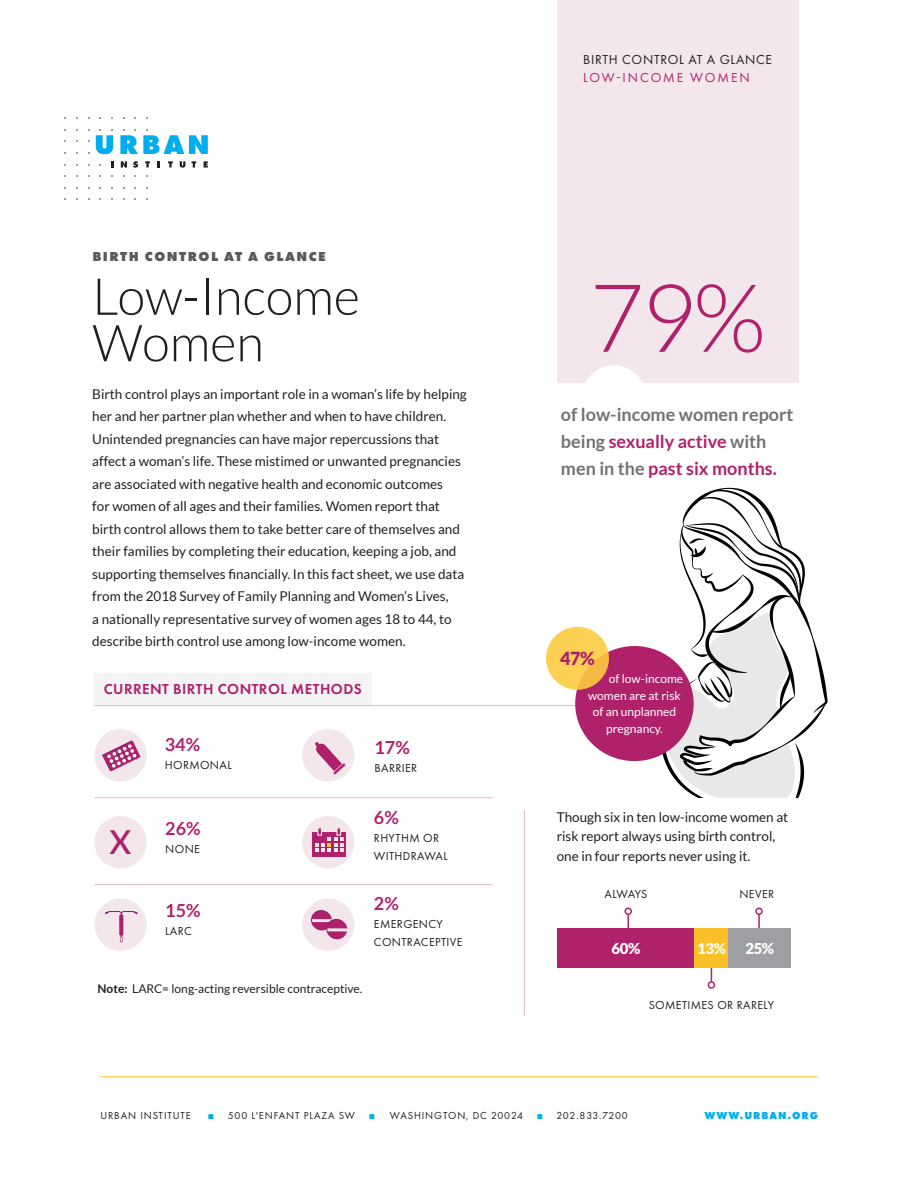
<style>
.page{position:relative;width:918px;height:1188px;background:#fff}
.page>*{position:absolute;margin:0;border:0;box-sizing:border-box;transform-origin:0 0}
.t1{font:300 94.5px "Lato";color:#b0216c}
.t2{font:300 51px/46.5px "Lato";color:#231f20}
.t3{font:600 33px "Lato";color:#b0216c}
.t4{font:700 18px/27px "Lato";color:#717275}
.t5{font:700 18px "Lato";color:#b0216c}
.t6{font:900 18px "Lato";color:#b0216c}
.t7{font:600 15px "Futura PT";letter-spacing:.03em;color:#b0216c}
.t8{font:900 15px "Lato";color:#fff}
.t9{font:13.5px/22.5px "Lato";color:#231f20}
.t10{font:800 13.5px "Futura PT";letter-spacing:.11em;color:#5c595a}
.t11{font:13.5px "Futura PT";letter-spacing:.05em;color:#231f20}
.t12{font:13.5px "Futura PT";letter-spacing:.14em;color:#b0216c}
.t13{font:12px/18px "Futura PT";letter-spacing:.03em;color:#231f20}
.t14{font:12px "Lato";color:#fff}
.t15{font:12px "Lato";color:#231f20}
.t16{font:10.5px "Futura PT";letter-spacing:.085em;color:#231f20}
.t17{font:10.5px "Futura PT";letter-spacing:.05em;color:#231f20}
.t18{font:800 10.5px "Futura PT";letter-spacing:.085em;color:#00aeef}
.s1{font-weight:700}
.s2{color:#b0216c}
.s3{font-family:"Arial";color:#00aeef}
</style>
<div class="page">
<hr style="left:100px;top:1076px;width:717px;height:1px;background:#fbc027">
<svg style="left:642px;top:488px;width:186px;height:310px"></svg>
<div style="left:94px;top:673px;width:278px;height:32px;background:#f4f4f4"></div>
<div style="left:557px;top:0;width:242px;height:382px;background:#f4e7ec"></div>
<svg style="left:111px;top:161px;width:2px;height:7px"></svg>
<svg style="left:121px;top:161px;width:6px;height:7px"></svg>
<svg style="left:133px;top:161px;width:5px;height:7px"></svg>
<svg style="left:145px;top:161px;width:5px;height:7px"></svg>
<svg style="left:158px;top:161px;width:2px;height:7px"></svg>
<svg style="left:168px;top:161px;width:5px;height:7px"></svg>
<svg style="left:180px;top:161px;width:5px;height:7px"></svg>
<svg style="left:192px;top:161px;width:4px;height:7px"></svg>
<svg style="left:204px;top:161px;width:4px;height:7px"></svg>
<svg style="left:120px;top:129px;width:88px;height:25px"></svg>
<svg style="left:96px;top:129px;width:17px;height:25px"></svg>
<div style="left:94px;top:729px;width:53px;height:52px;background:#f4e7ec;border-radius:50%"></div>
<div style="left:302px;top:729px;width:52px;height:52px;background:#f4e7ec;border-radius:50%"></div>
<svg style="left:102px;top:740px;width:39px;height:31px"></svg>
<div style="left:302px;top:816px;width:52px;height:52px;background:#f4e7ec;border-radius:50%"></div>
<div style="left:94px;top:899px;width:53px;height:52px;background:#f4e7ec;border-radius:50%"></div>
<div style="left:94px;top:816px;width:53px;height:52px;background:#f4e7ec;border-radius:50%"></div>
<div style="left:302px;top:899px;width:52px;height:52px;background:#f4e7ec;border-radius:50%"></div>
<svg style="left:311px;top:910px;width:20px;height:20px"></svg>
<div style="left:312px;top:911px;width:20px;height:19px;background:#b0216c;border-radius:50%"></div>
<hr style="left:312px;top:919px;width:20px;height:3px;background:#f4e7ec">
<hr style="left:94px;top:705px;width:493px;height:1px;background:#e0b7c6">
<hr style="left:524px;top:810px;width:1px;height:206px;background:#e0b7c6">
<div style="left:581px;top:365px;width:65px;height:65px;background:#fff;border-radius:50%"></div>
<div style="left:575px;top:646px;width:119px;height:115px;background:#b0216c;border-radius:50%"></div>
<svg style="left:546px;top:627px;width:63px;height:63px;background:#facb50"></svg>
<svg style="left:326px;top:919px;width:20px;height:20px"></svg>
<div style="left:327px;top:919px;width:20px;height:20px;background:#b0216c;border-radius:50%"></div>
<hr style="left:327px;top:928px;width:20px;height:3px;background:#f4e7ec">
<hr style="left:94px;top:798px;width:398px;height:1px;background:#e0b7c6">
<hr style="left:94px;top:884px;width:398px;height:1px;background:#e0b7c6">
<hr style="left:627px;top:914px;width:2px;height:42px;background:#b0216c">
<div style="left:624px;top:908px;width:8px;height:7px;border:2px solid #b0216c;border-radius:50%"></div>
<hr style="left:711px;top:940px;width:1px;height:42px;background:#b0216c">
<div style="left:708px;top:981px;width:7px;height:8px;border:2px solid #b0216c;border-radius:50%"></div>
<hr style="left:758px;top:914px;width:2px;height:42px;background:#b0216c">
<div style="left:755px;top:908px;width:8px;height:7px;border:2px solid #b0216c;border-radius:50%"></div>
<div style="left:557px;top:928px;width:138px;height:40px;background:#b0216c"></div>
<div style="left:695px;top:928px;width:33px;height:40px;background:#fbc027"></div>
<div style="left:728px;top:928px;width:63px;height:40px;background:#9d9fa2"></div>
<div style="left:312px;top:832px;width:34px;height:24px;background:#b0216c"></div>
<svg style="left:317px;top:828px;width:5px;height:8px"></svg>
<svg style="left:336px;top:828px;width:5px;height:8px"></svg>
<svg style="left:315px;top:837px;width:28px;height:15px"></svg>
<svg style="left:315px;top:742px;width:30px;height:33px"></svg>
<svg style="left:105px;top:911px;width:33px;height:31px"></svg>
<p class="t10" style="left:92px;top:248px;width:235px">BIRTH CONTROL AT A GLANCE</p>
<p class="t2" style="left:92px;top:273px;width:269px">Low-Income<br>Women</p>
<p class="t9" style="left:92px;top:383px;width:376px">Birth control plays an important role in a woman’s life by helping her and her partner plan whether and when to have children.<br>Unintended pregnancies can have major repercussions that affect a woman’s life. These mistimed or unwanted pregnancies are associated with negative health and economic outcomes<br>for women of all ages and their families. Women report that birth control allows them to take better care of themselves and their families by completing their education, keeping a job, and supporting themselves financially. In this fact sheet, we use data from the 2018 Survey of Family Planning and Women’s Lives,<br>a nationally representative survey of women ages 18 to 44, to describe birth control use among low-income women.</p>
<p class="t7" style="left:104px;top:679px;width:260px">CURRENT BIRTH CONTROL METHODS</p>
<p class="t3" style="left:110px;top:818px;width:23px">X</p>
<p class="t5" style="left:165px;top:735px;width:37px">34%</p>
<p class="t13" style="left:165px;top:756px;width:68px">HORMONAL</p>
<p class="t5" style="left:165px;top:818px;width:37px">26%</p>
<p class="t13" style="left:165px;top:840px;width:36px">NONE</p>
<p class="t5" style="left:165px;top:901px;width:37px">15%</p>
<p class="t13" style="left:165px;top:922px;width:28px">LARC</p>
<p class="t5" style="left:375px;top:737px;width:37px">17%</p>
<p class="t13" style="left:375px;top:759px;width:44px">BARRIER</p>
<p class="t5" style="left:374px;top:807px;width:26px">6%</p>
<p class="t13" style="left:374px;top:829px;width:75px">RHYTHM OR<br>WITHDRAWAL</p>
<p class="t5" style="left:374px;top:893px;width:26px">2%</p>
<p class="t13" style="left:374px;top:915px;width:71px">EMERGENCY</p>
<p class="t13" style="left:374px;top:933px;width:90px">CONTRACEPTIVE</p>
<p class="t15" style="left:98px;top:982px;width:266px"><span class="s1">Note:</span> LARC= long-acting reversible contraceptive.</p>
<p class="t11" style="left:583px;top:52px;width:190px">BIRTH CONTROL AT A GLANCE</p>
<p class="t12" style="left:583px;top:70px;width:168px">LOW-INCOME WOMEN</p>
<p class="t1" style="left:589px;top:267px;width:178px">79%</p>
<p class="t4" style="left:561px;top:400px;width:234px">of low-income women report being <span class="s2">sexually active</span> with men in the <span class="s2">past six months.</span></p>
<p class="t6" style="left:560px;top:648px;width:36px">47%</p>
<p class="t14" style="left:609px;top:672px;width:76px">of low-income</p>
<p class="t14" style="left:588px;top:689px;width:94px">women are at risk</p>
<p class="t14" style="left:593px;top:705px;width:85px">of an unplanned</p>
<p class="t14" style="left:606px;top:722px;width:58px">pregnancy.</p>
<p class="t9" style="left:557px;top:807px;width:233px;line-height:19.5px">Though six in ten low-income women at risk report always using birth control, one in four reports never using it.</p>
<p class="t13" style="left:605px;top:885px;width:44px">ALWAYS</p>
<p class="t13" style="left:739px;top:885px;width:36px">NEVER</p>
<p class="t8" style="left:612px;top:940px;width:30px">60%</p>
<p class="t8" style="left:697px;top:940px;width:30px">13%</p>
<p class="t8" style="left:745px;top:940px;width:30px">25%</p>
<p class="t13" style="left:649px;top:996px;width:127px">SOMETIMES OR RARELY</p>
<p class="t16" style="left:100px;top:1109px;width:92px">URBAN INSTITUTE</p>
<p class="t16" style="left:208px;top:1109px;width:148px"><span class="s3">■</span> 500 L'ENFANT PLAZA SW</p>
<p class="t16" style="left:369px;top:1109px;width:156px"><span class="s3">■</span> WASHINGTON, DC 20024</p>
<p class="t17" style="left:537px;top:1109px;width:92px"><span class="s3">■</span> 202.833.7200</p>
<p class="t18" style="left:705px;top:1108px;width:115px">WWW.URBAN.ORG</p>
</div>
